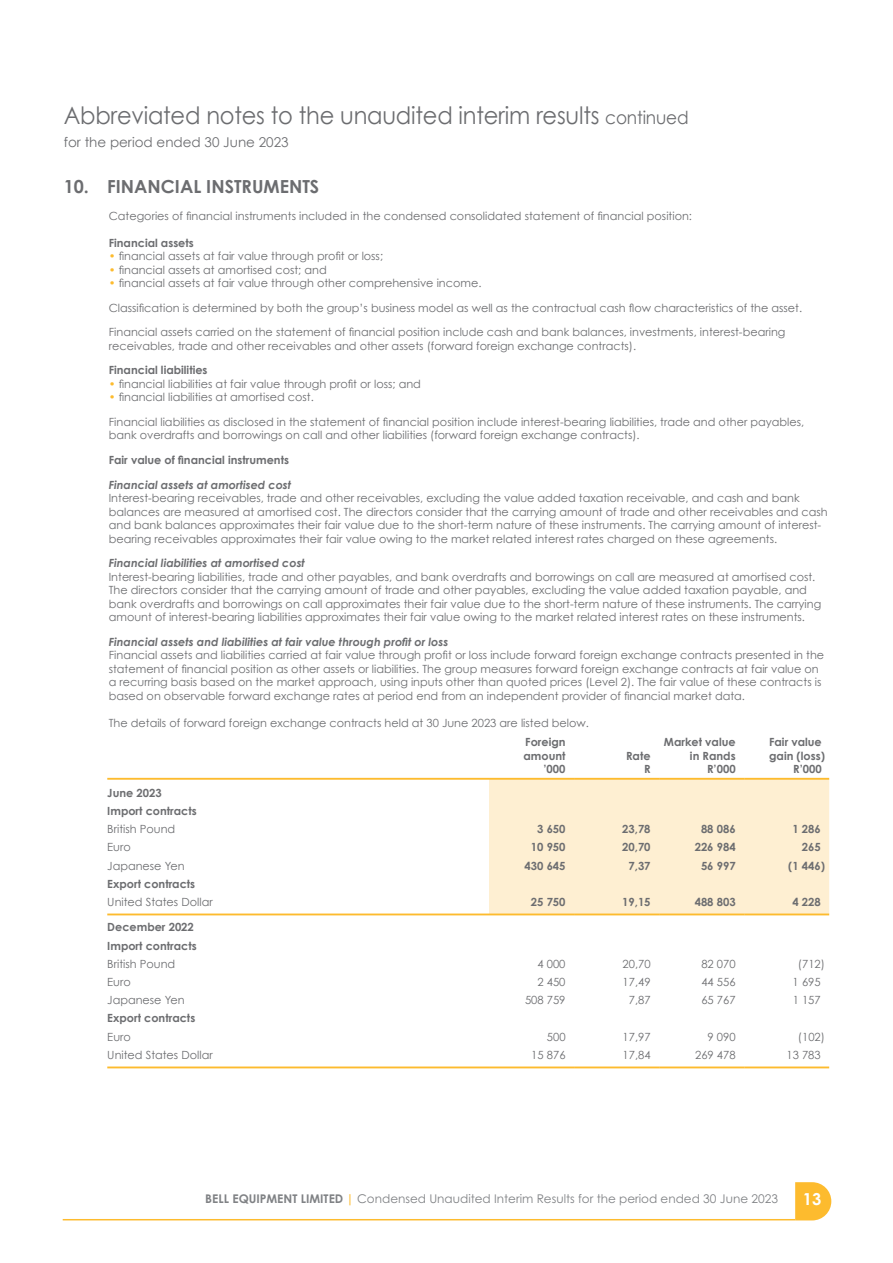
<style>
.page{position:relative;width:893px;height:1263px;background:#fff}
.page>*{position:absolute;margin:0;border:0;box-sizing:border-box;transform-origin:0 0}
.t1{font:24px "Century Gothic";letter-spacing:-.01em;color:#6c6d70;scale:.94 1}
.t2{font:700 18px "Century Gothic";color:#6c6d70}
.t3{font:700 16.5px "Century Gothic Pro";color:#fff}
.t4{font:13.5px "Century Gothic";color:#6c6d70}
.t5{font:12px "Century Gothic Pro";color:#808285}
.t6{font:11.25px/13.5px "Century Gothic";color:#6c6d70}
.t7{font:700 11.25px/13.5px "Century Gothic";color:#6c6d70;text-align:right}
.t8{font:italic 700 11.25px "Century Gothic";color:#6c6d70}
.s1{font-size:18px}
.s2{color:#fdbb2e}
.s3{color:#fff}
.s4{font-weight:700}
.s5{font-weight:700;color:#fdbb2e}
</style>
<div class="page">
<svg style="left:795px;top:1182px;width:36px;height:38px"></svg>
<hr style="left:63px;top:1219px;width:732px;height:1px;background:#fdbb2e">
<div style="left:489px;top:780px;width:340px;height:133px;background:#feefd2"></div>
<hr style="left:107px;top:778px;width:382px;height:2px;background:#fdbb2e">
<hr style="left:489px;top:778px;width:85px;height:2px;background:#fdbb2e">
<hr style="left:574px;top:778px;width:85px;height:2px;background:#fdbb2e">
<hr style="left:659px;top:778px;width:85px;height:2px;background:#fdbb2e">
<hr style="left:744px;top:778px;width:85px;height:2px;background:#fdbb2e">
<hr style="left:107px;top:913px;width:382px;height:2px;background:#fdbb2e">
<hr style="left:489px;top:913px;width:85px;height:2px;background:#fdbb2e">
<hr style="left:574px;top:913px;width:85px;height:2px;background:#fdbb2e">
<hr style="left:659px;top:913px;width:85px;height:2px;background:#fdbb2e">
<hr style="left:744px;top:913px;width:85px;height:2px;background:#fdbb2e">
<hr style="left:107px;top:1066px;width:382px;height:2px;background:#fdbb2e">
<hr style="left:489px;top:1066px;width:85px;height:2px;background:#fdbb2e">
<hr style="left:574px;top:1066px;width:85px;height:2px;background:#fdbb2e">
<hr style="left:659px;top:1066px;width:85px;height:2px;background:#fdbb2e">
<hr style="left:744px;top:1066px;width:85px;height:2px;background:#fdbb2e">
<h1 class="t1" style="left:64px;top:101px;width:666px">Abbreviated notes to the unaudited interim results <span class="s1">continued</span></h1>
<p class="t4" style="left:64px;top:134px;width:226px">for the period ended 30 June 2023</p>
<h2 class="t2" style="left:64px;top:175px;width:257px">10. FINANCIAL INSTRUMENTS</h2>
<p class="t6" style="left:109px;top:209px;width:585px">Categories of financial instruments included in the condensed consolidated statement of financial position:</p>
<p class="t7" style="left:109px;top:236px;width:87px">Financial assets</p>
<p class="t6" style="left:109px;top:249px;width:276px"><span class="s2">•</span> financial assets at fair value through profit or loss;</p>
<p class="t6" style="left:109px;top:263px;width:219px"><span class="s2">•</span> financial assets at amortised cost; and</p>
<p class="t6" style="left:109px;top:271px;width:695px;line-height:24.6px"><span class="s2">•</span> financial assets at fair value through other comprehensive income.<br>Classification is determined by both the group’s business model as well as the contractual cash flow characteristics of the asset.<br>Financial assets carried on the statement of financial position include cash and bank balances, investments, interest-bearing</p>
<p class="t6" style="left:109px;top:339px;width:529px">receivables, trade and other receivables and other assets (forward foreign exchange contracts).</p>
<p class="t7" style="left:109px;top:363px;width:100px">Financial liabilities</p>
<p class="t6" style="left:109px;top:377px;width:314px"><span class="s2">•</span> financial liabilities at fair value through profit or loss; and</p>
<p class="t6" style="left:109px;top:385px;width:697px;line-height:24.6px"><span class="s2">•</span> financial liabilities at amortised cost.<br>Financial liabilities as disclosed in the statement of financial position include interest-bearing liabilities, trade and other payables,</p>
<p class="t6" style="left:109px;top:428px;width:532px">bank overdrafts and borrowings on call and other liabilities (forward foreign exchange contracts).</p>
<p class="t7" style="left:109px;top:453px;width:182px">Fair value of financial instruments</p>
<p class="t8" style="left:109px;top:477px;width:184px">Financial assets at amortised cost</p>
<p class="t6" style="left:109px;top:491px;width:720px">Interest-bearing receivables, trade and other receivables, excluding the value added taxation receivable, and cash and bank balances are measured at amortised cost. The directors consider that the carrying amount of trade and other receivables and cash and bank balances approximates their fair value due to the short-term nature of these instruments. The carrying amount of interest&shy;bearing receivables approximates their fair value owing to the market related interest rates charged on these agreements.</p>
<p class="t8" style="left:109px;top:556px;width:198px">Financial liabilities at amortised cost</p>
<p class="t6" style="left:109px;top:570px;width:714px">Interest-bearing liabilities, trade and other payables, and bank overdrafts and borrowings on call are measured at amortised cost.<br>The directors consider that the carrying amount of trade and other payables, excluding the value added taxation payable, and bank overdrafts and borrowings on call approximates their fair value due to the short-term nature of these instruments. The carrying amount of interest-bearing liabilities approximates their fair value owing to the market related interest rates on these instruments.</p>
<p class="t8" style="left:109px;top:634px;width:341px">Financial assets and liabilities at fair value through profit or loss</p>
<p class="t6" style="left:109px;top:648px;width:717px">Financial assets and liabilities carried at fair value through profit or loss include forward foreign exchange contracts presented in the statement of financial position as other assets or liabilities. The group measures forward foreign exchange contracts at fair value on a recurring basis based on the market approach, using inputs other than quoted prices (Level 2). The fair value of these contracts is based on observable forward exchange rates at period end from an independent provider of financial market data.</p>
<p class="t6" style="left:109px;top:716px;width:482px">The details of forward foreign exchange contracts held at 30 June 2023 are listed below.</p>
<p class="t7" style="left:523px;top:735px;width:44px">Foreign amount ’000</p>
<p class="t7" style="left:664px;top:735px;width:73px">Market value in Rands<br>R’000</p>
<p class="t7" style="left:769px;top:735px;width:57px">Fair value<span class="s3">. </span>gain (loss)<br>R’000<span class="s3">.</span></p>
<p class="t7" style="left:626px;top:749px;width:26px">Rate<br>R</p>
<p class="t7" style="left:107px;top:783px;width:91px;line-height:18.1px;text-align:left">June 2023<br>Import contracts</p>
<p class="t6" style="left:107px;top:822px;width:69px">British Pound</p>
<p class="t7" style="left:537px;top:822px;width:30px">3 650</p>
<p class="t7" style="left:622px;top:822px;width:30px">23,78</p>
<p class="t7" style="left:701px;top:822px;width:36px">88 086</p>
<p class="t7" style="left:792px;top:822px;width:30px">1 286</p>
<p class="t6" style="left:107px;top:840px;width:25px">Euro</p>
<p class="t7" style="left:531px;top:840px;width:36px">10 950</p>
<p class="t7" style="left:622px;top:840px;width:30px">20,70</p>
<p class="t7" style="left:695px;top:840px;width:42px">226 984</p>
<p class="t7" style="left:802px;top:840px;width:20px">265</p>
<p class="t6" style="left:107px;top:858px;width:79px">Japanese Yen</p>
<p class="t7" style="left:525px;top:858px;width:42px">430 645</p>
<p class="t7" style="left:629px;top:858px;width:24px">7,37</p>
<p class="t7" style="left:701px;top:858px;width:36px">56 997</p>
<p class="t7" style="left:788px;top:858px;width:38px">(1 446)</p>
<p class="t7" style="left:107px;top:877px;width:89px">Export contracts</p>
<p class="t6" style="left:107px;top:895px;width:107px">United States Dollar</p>
<p class="t7" style="left:531px;top:895px;width:36px">25 750</p>
<p class="t7" style="left:622px;top:895px;width:30px">19,15</p>
<p class="t7" style="left:695px;top:895px;width:42px">488 803</p>
<p class="t7" style="left:792px;top:895px;width:30px">4 228</p>
<p class="t7" style="left:107px;top:918px;width:91px;line-height:18.1px;text-align:left">December 2022<br>Import contracts</p>
<p class="t6" style="left:107px;top:957px;width:69px">British Pound</p>
<p class="t6" style="left:537px;top:957px;width:30px">4 000</p>
<p class="t6" style="left:623px;top:957px;width:30px">20,70</p>
<p class="t6" style="left:701px;top:957px;width:36px">82 070</p>
<p class="t6" style="left:798px;top:957px;width:28px">(712)</p>
<p class="t6" style="left:107px;top:975px;width:25px">Euro</p>
<p class="t6" style="left:537px;top:975px;width:30px">2 450</p>
<p class="t6" style="left:623px;top:975px;width:30px">17,49</p>
<p class="t6" style="left:701px;top:975px;width:36px">44 556</p>
<p class="t6" style="left:793px;top:975px;width:30px">1 695</p>
<p class="t6" style="left:107px;top:993px;width:79px">Japanese Yen</p>
<p class="t6" style="left:525px;top:993px;width:42px">508 759</p>
<p class="t6" style="left:629px;top:993px;width:23px">7,87</p>
<p class="t6" style="left:701px;top:993px;width:36px">65 767</p>
<p class="t6" style="left:793px;top:993px;width:30px">1 157</p>
<p class="t7" style="left:107px;top:1011px;width:89px">Export contracts</p>
<p class="t6" style="left:107px;top:1030px;width:25px">Euro</p>
<p class="t6" style="left:547px;top:1030px;width:20px">500</p>
<p class="t6" style="left:623px;top:1030px;width:30px">17,97</p>
<p class="t6" style="left:708px;top:1030px;width:30px">9 090</p>
<p class="t6" style="left:798px;top:1030px;width:28px">(102)</p>
<p class="t6" style="left:107px;top:1048px;width:107px">United States Dollar</p>
<p class="t6" style="left:531px;top:1048px;width:36px">15 876</p>
<p class="t6" style="left:623px;top:1048px;width:30px">17,84</p>
<p class="t6" style="left:695px;top:1048px;width:42px">269 478</p>
<p class="t6" style="left:786px;top:1048px;width:36px">13 783</p>
<p class="t5" style="left:205px;top:1192px;width:574px"><span class="s4">BELL EQUIPMENT LIMITED</span> <span class="s5">|</span> Condensed Unaudited Interim Results for the period ended 30 June 2023</p>
<h3 class="t3" style="left:803px;top:1189px;width:20px">13</h3>
</div>
